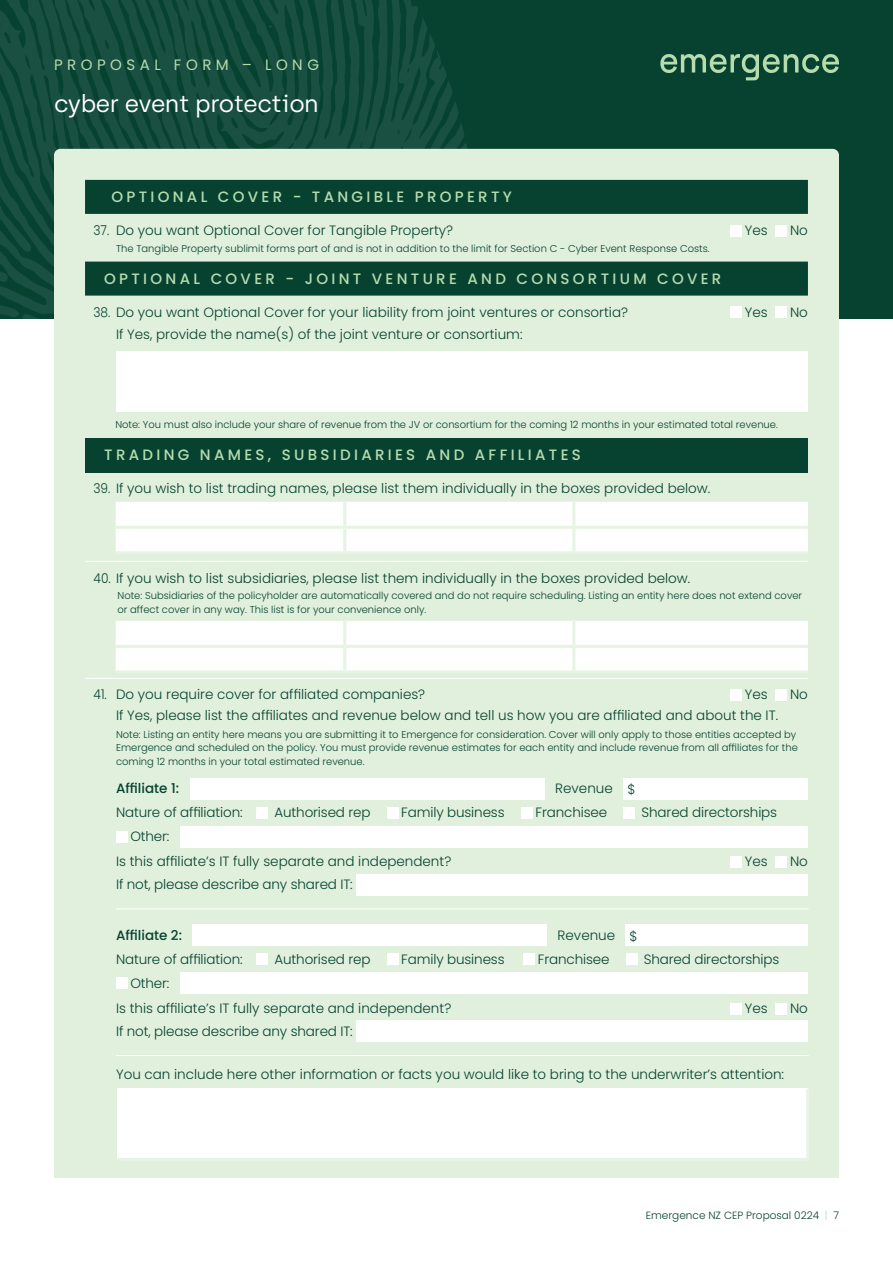
<style>
.page{position:relative;width:893px;height:1263px;background:#fff}
.page>*{position:absolute;margin:0;border:0;box-sizing:border-box;transform-origin:0 0}
.t1{font:24px "Archia";letter-spacing:-.02em;color:#fff}
.Green_Header{font:500 15px "Poppins";letter-spacing:.22em;color:#b6dcae}
.t2{font:15px "Poppins";letter-spacing:.3em;color:#b6dcae}
.body{font:300 13.5px/25.5px "Poppins";color:#074231}
.body-2{font:300 13.5px "Poppins";color:#074231;scale:.9 1}
.body-3{font:500 13.5px "Poppins";color:#074231}
.t3{font:300 10.5px "Poppins";color:#074231}
.body_smaller{font:300 9.9px/13.5px "Poppins";color:#074231}
.s1{color:#b6dcae}
</style>
<div class="page">
<div style="left:0;top:0;width:893px;height:319px;background:#074231"></div>
<svg style="left:660px;top:54px;width:179px;height:26px"></svg>
<svg style="left:0;top:0;width:479px;height:317px;fill:#1a5041"></svg>
<svg style="left:22px;top:314px;width:24px;height:5px"></svg>
<div style="left:54px;top:149px;width:785px;height:1029px;background:#e0f0dc"></div>
<div style="left:85px;top:438px;width:723px;height:34px;background:#074231"></div>
<hr style="left:85px;top:561px;width:723px;height:1px;background:#fff">
<hr style="left:85px;top:678px;width:723px;height:1px;background:#fff">
<div style="left:730px;top:689px;width:11px;height:12px;background:#fff"></div>
<div style="left:775px;top:689px;width:11px;height:12px;background:#fff"></div>
<div style="left:190px;top:778px;width:354px;height:21px;background:#fff"></div>
<div style="left:624px;top:778px;width:184px;height:21px;background:#fff"></div>
<div style="left:257px;top:807px;width:11px;height:11px;background:#fff"></div>
<div style="left:387px;top:807px;width:11px;height:11px;background:#fff"></div>
<div style="left:521px;top:807px;width:11px;height:11px;background:#fff"></div>
<div style="left:624px;top:807px;width:11px;height:11px;background:#fff"></div>
<div style="left:116px;top:831px;width:11px;height:11px;background:#fff"></div>
<div style="left:180px;top:826px;width:628px;height:21px;background:#fff"></div>
<div style="left:730px;top:856px;width:11px;height:12px;background:#fff"></div>
<div style="left:775px;top:856px;width:11px;height:12px;background:#fff"></div>
<div style="left:356px;top:874px;width:452px;height:21px;background:#fff"></div>
<hr style="left:116px;top:908px;width:693px;height:1px;background:#fff">
<div style="left:193px;top:924px;width:354px;height:22px;background:#fff"></div>
<div style="left:626px;top:924px;width:182px;height:22px;background:#fff"></div>
<div style="left:257px;top:953px;width:11px;height:12px;background:#fff"></div>
<div style="left:387px;top:953px;width:11px;height:12px;background:#fff"></div>
<div style="left:524px;top:953px;width:11px;height:12px;background:#fff"></div>
<div style="left:626px;top:953px;width:11px;height:12px;background:#fff"></div>
<div style="left:116px;top:977px;width:11px;height:12px;background:#fff"></div>
<div style="left:180px;top:972px;width:628px;height:22px;background:#fff"></div>
<div style="left:730px;top:1003px;width:11px;height:11px;background:#fff"></div>
<div style="left:775px;top:1003px;width:11px;height:11px;background:#fff"></div>
<div style="left:356px;top:1020px;width:452px;height:22px;background:#fff"></div>
<hr style="left:116px;top:1055px;width:693px;height:1px;background:#fff">
<svg style="left:85px;top:180px;width:723px;height:116px"></svg>
<div style="left:730px;top:225px;width:11px;height:11px;background:#fff"></div>
<div style="left:775px;top:225px;width:11px;height:11px;background:#fff"></div>
<div style="left:730px;top:307px;width:11px;height:11px;background:#fff"></div>
<div style="left:775px;top:307px;width:11px;height:11px;background:#fff"></div>
<div style="left:117px;top:351px;width:691px;height:60px;background:#fff"></div>
<svg style="left:116px;top:472px;width:692px;height:87px"></svg>
<hr style="left:116px;top:526px;width:229px;height:3px;background:#e7f3e4">
<hr style="left:345px;top:526px;width:229px;height:3px;background:#e7f3e4">
<hr style="left:574px;top:526px;width:234px;height:3px;background:#e7f3e4">
<hr style="left:116px;top:551px;width:229px;height:3px;background:#e7f3e4">
<hr style="left:345px;top:551px;width:229px;height:3px;background:#e7f3e4">
<hr style="left:574px;top:551px;width:234px;height:3px;background:#e7f3e4">
<hr style="left:343px;top:502px;width:3px;height:24px;background:#e7f3e4">
<hr style="left:572px;top:502px;width:3px;height:24px;background:#e7f3e4">
<hr style="left:343px;top:529px;width:3px;height:22px;background:#e7f3e4">
<hr style="left:572px;top:529px;width:3px;height:22px;background:#e7f3e4">
<svg style="left:116px;top:621px;width:692px;height:49px"></svg>
<hr style="left:116px;top:645px;width:229px;height:3px;background:#e7f3e4">
<hr style="left:345px;top:645px;width:229px;height:3px;background:#e7f3e4">
<hr style="left:574px;top:645px;width:234px;height:3px;background:#e7f3e4">
<hr style="left:116px;top:670px;width:229px;height:3px;background:#e7f3e4">
<hr style="left:345px;top:670px;width:229px;height:3px;background:#e7f3e4">
<hr style="left:574px;top:670px;width:234px;height:3px;background:#e7f3e4">
<hr style="left:343px;top:621px;width:3px;height:24px;background:#e7f3e4">
<hr style="left:572px;top:621px;width:3px;height:24px;background:#e7f3e4">
<hr style="left:343px;top:648px;width:3px;height:22px;background:#e7f3e4">
<hr style="left:572px;top:648px;width:3px;height:22px;background:#e7f3e4">
<div style="left:117px;top:1089px;width:691px;height:70px;background:#fff"></div>
<hr style="left:806px;top:1089px;width:3px;height:69px;background:#e7f3e4">
<hr style="left:117px;top:1158px;width:692px;height:3px;background:#e7f3e4">
<h2 class="t2" style="left:54px;top:56px;width:267px">PROPOSAL FORM – LONG</h2>
<h1 class="t1" style="left:54px;top:89px;width:266px">cyber event protection</h1>
<p class="Green_Header" style="left:111px;top:188px;width:402px">OPTIONAL COVER - TANGIBLE PROPERTY</p>
<p class="body-2" style="left:94px;top:222px;width:401px">37. Do you want Optional Cover for Tangible Property?</p>
<p class="body" style="left:745px;top:218px;width:24px">Yes</p>
<p class="body" style="left:790px;top:218px;width:19px">No</p>
<p class="body_smaller" style="left:116px;top:241px;width:595px">The Tangible Property sublimit forms part of and is not in addition to the limit for Section C - Cyber Event Response Costs.</p>
<p class="Green_Header" style="left:104px;top:270px;width:619px">OPTIONAL COVER - JOINT VENTURE AND CONSORTIUM COVER</p>
<p class="body-2" style="left:94px;top:304px;width:595px">38. Do you want Optional Cover for your liability from joint ventures or consortia?</p>
<p class="body" style="left:745px;top:299px;width:24px">Yes</p>
<p class="body" style="left:790px;top:299px;width:19px">No</p>
<p class="body" style="left:116px;top:322px;width:408px">If Yes, provide the name(s) of the joint venture or consortium:</p>
<p class="body_smaller" style="left:115px;top:417px;width:664px">Note: You must also include your share of revenue from the JV or consortium for the coming 12 months in your estimated total revenue.</p>
<p class="Green_Header" style="left:104px;top:446px;width:478px">TRADING NAMES, SUBSIDIARIES AND AFFILIATES</p>
<p class="body-2" style="left:94px;top:481px;width:687px">39. If you wish to list trading names, please list them individually in the boxes provided below.</p>
<p class="body-2" style="left:94px;top:570px;width:665px">40. If you wish to list subsidiaries, please list them individually in the boxes provided below.</p>
<p class="body_smaller" style="left:118px;top:589px;width:686px">Note: Subsidiaries of the policyholder are automatically covered and do not require scheduling. Listing an entity here does not extend cover or affect cover in any way. This list is for your convenience only.</p>
<p class="body-2" style="left:94px;top:687px;width:370px">41. Do you require cover for affiliated companies?</p>
<p class="body" style="left:745px;top:682px;width:24px">Yes</p>
<p class="body" style="left:790px;top:682px;width:19px">No</p>
<p class="body" style="left:116px;top:703px;width:664px">If Yes, please list the affiliates and revenue below and tell us how you are affiliated and about the IT.</p>
<p class="body_smaller" style="left:116px;top:728px;width:683px">Note: Listing an entity here means you are submitting it to Emergence for consideration. Cover will only apply to those entities accepted by<br>Emergence and scheduled on the policy. You must provide revenue estimates for each entity and include revenue from all affiliates for the coming 12 months in your total estimated revenue.</p>
<p class="body-3" style="left:116px;top:780px;width:65px">Affiliate 1:</p>
<p class="body" style="left:555px;top:775px;width:59px">Revenue</p>
<p class="body" style="left:627px;top:777px;width:10px">$</p>
<p class="body" style="left:116px;top:799px;width:128px">Nature of affiliation:</p>
<p class="body" style="left:274px;top:799px;width:98px">Authorised rep</p>
<p class="body" style="left:401px;top:799px;width:105px">Family business</p>
<p class="body" style="left:536px;top:799px;width:73px">Franchisee</p>
<p class="body" style="left:642px;top:799px;width:137px">Shared directorships</p>
<p class="body" style="left:116px;top:823px;width:337px;text-indent:14px">Other:<br>Is this affiliate’s IT fully separate and independent?</p>
<p class="body" style="left:745px;top:849px;width:24px">Yes</p>
<p class="body" style="left:790px;top:849px;width:19px">No</p>
<p class="body" style="left:116px;top:871px;width:238px">If not, please describe any shared IT:</p>
<p class="body-3" style="left:116px;top:927px;width:68px">Affiliate 2:</p>
<p class="body" style="left:558px;top:922px;width:59px">Revenue</p>
<p class="body" style="left:629px;top:923px;width:10px">$</p>
<p class="body" style="left:116px;top:946px;width:128px">Nature of affiliation:</p>
<p class="body" style="left:274px;top:946px;width:98px">Authorised rep</p>
<p class="body" style="left:401px;top:946px;width:105px">Family business</p>
<p class="body" style="left:538px;top:946px;width:73px">Franchisee</p>
<p class="body" style="left:644px;top:946px;width:137px">Shared directorships</p>
<p class="body" style="left:116px;top:970px;width:337px;text-indent:14px">Other:<br>Is this affiliate’s IT fully separate and independent?</p>
<p class="body" style="left:745px;top:995px;width:24px">Yes</p>
<p class="body" style="left:790px;top:995px;width:19px">No</p>
<p class="body" style="left:116px;top:1018px;width:238px">If not, please describe any shared IT:</p>
<p class="body" style="left:116px;top:1061px;width:670px">You can include here other information or facts you would like to bring to the underwriter’s attention:</p>
<p class="t3" style="left:646px;top:1209px;width:195px">Emergence NZ CEP Proposal 0224 <span class="s1">|</span> 7</p>
</div>
